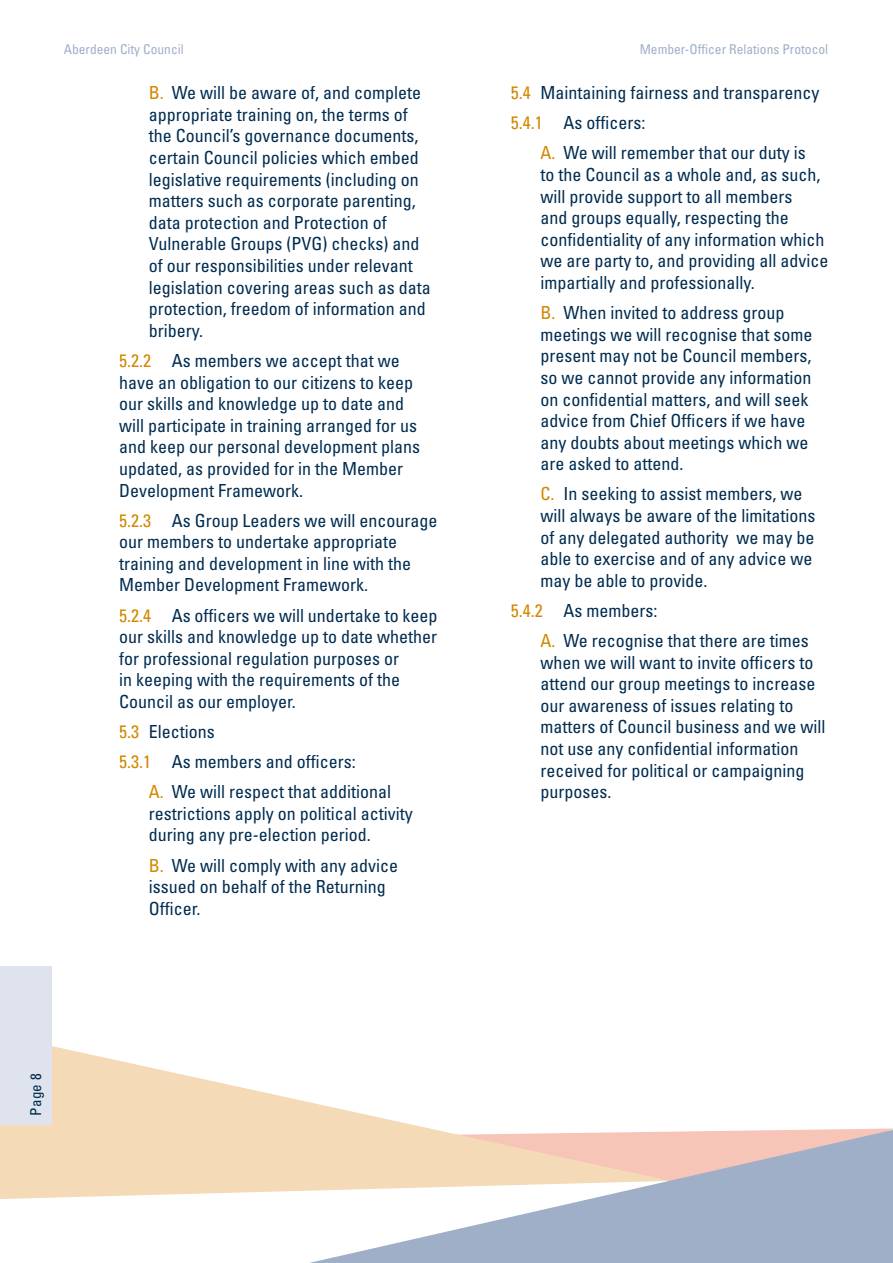
<style>
.page{position:relative;width:893px;height:1263px;background:#fff}
.page>*{position:absolute;margin:0;border:0;box-sizing:border-box;transform-origin:0 0}
.t1{font:condensed 18px/21.6px "Univers";color:#002c50}
.t2{font:condensed 15px "Univers";color:#002c50}
.t3{font:condensed 13.5px "Univers";color:#a0afc8}
.s1{color:#d38700}
</style>
<div class="page">
<svg style="left:309px;top:1130px;width:584px;height:133px;fill:#a0afc8"></svg>
<svg style="left:0;top:1046px;width:670px;height:153px;fill:#f4dab6"></svg>
<div style="left:0;top:966px;width:52px;height:159px;background:#dee3ed"></div>
<p class="t3" style="left:64px;top:40px;width:121px">Aberdeen City Council</p>
<p class="t3" style="left:640px;top:40px;width:190px">Member-Officer Relations Protocol</p>
<p class="t1" style="left:149px;top:81px;width:283px"><span class="s1">B.</span> We will be aware of, and complete appropriate training on, the terms of the Council’s governance documents, certain Council policies which embed legislative requirements (including on matters such as corporate parenting, data protection and Protection of Vulnerable Groups (PVG) checks) and of our responsibilities under relevant legislation covering areas such as data protection, freedom of information and bribery.</p>
<p class="t1" style="left:119px;top:349px;width:302px"><span class="s1">5.2.2</span> As members we accept that we have an obligation to our citizens to keep our skills and knowledge up to date and will participate in training arranged for us and keep our personal development plans updated, as provided for in the Member Development Framework.</p>
<p class="t1" style="left:119px;top:509px;width:320px"><span class="s1">5.2.3</span> As Group Leaders we will encourage our members to undertake appropriate training and development in line with the Member Development Framework.</p>
<p class="t1" style="left:119px;top:604px;width:320px"><span class="s1">5.2.4</span> As officers we will undertake to keep our skills and knowledge up to date whether for professional regulation purposes or<br>in keeping with the requirements of the Council as our employer.</p>
<p class="t1" style="left:119px;top:720px;width:97px"><span class="s1">5.3</span> Elections</p>
<p class="t1" style="left:119px;top:750px;width:238px"><span class="s1">5.3.1</span> As members and officers:</p>
<p class="t1" style="left:149px;top:780px;width:244px"><span class="s1">A.</span> We will respect that additional</p>
<p class="t1" style="left:149px;top:802px;width:265px">restrictions apply on political activity during any pre-election period.</p>
<p class="t1" style="left:149px;top:854px;width:251px"><span class="s1">B.</span> We will comply with any advice issued on behalf of the Returning<br>Officer.</p>
<p class="t1" style="left:511px;top:77px;width:310px;line-height:30.2px"><span class="s1">5.4</span> Maintaining fairness and transparency<br><span class="s1">5.4.1</span> As officers:</p>
<p class="t1" style="left:540px;top:142px;width:289px"><span class="s1">A.</span> We will remember that our duty is<br>to the Council as a whole and, as such, will provide support to all members<br>and groups equally, respecting the confidentiality of any information which we are party to, and providing all advice impartially and professionally.</p>
<p class="t1" style="left:540px;top:301px;width:273px"><span class="s1">B.</span> When invited to address group meetings we will recognise that some present may not be Council members, so we cannot provide any information on confidential matters, and will seek advice from Chief Officers if we have any doubts about meetings which we are asked to attend.</p>
<p class="t1" style="left:540px;top:483px;width:276px"><span class="s1">C.</span> In seeking to assist members, we will always be aware of the limitations of any delegated authority we may be able to exercise and of any advice we may be able to provide.</p>
<p class="t1" style="left:540px;top:595px;width:270px;line-height:30.2px;text-indent:-30px"><span class="s1">5.4.2</span> As members:<br><span class="s1">A.</span> We recognise that there are times</p>
<p class="t1" style="left:540px;top:651px;width:286px">when we will want to invite officers to attend our group meetings to increase our awareness of issues relating to matters of Council business and we will not use any confidential information received for political or campaigning purposes.</p>
<p class="t2" style="left:26px;top:1116px;width:44px;rotate:-90deg">Page 8</p>
</div>
